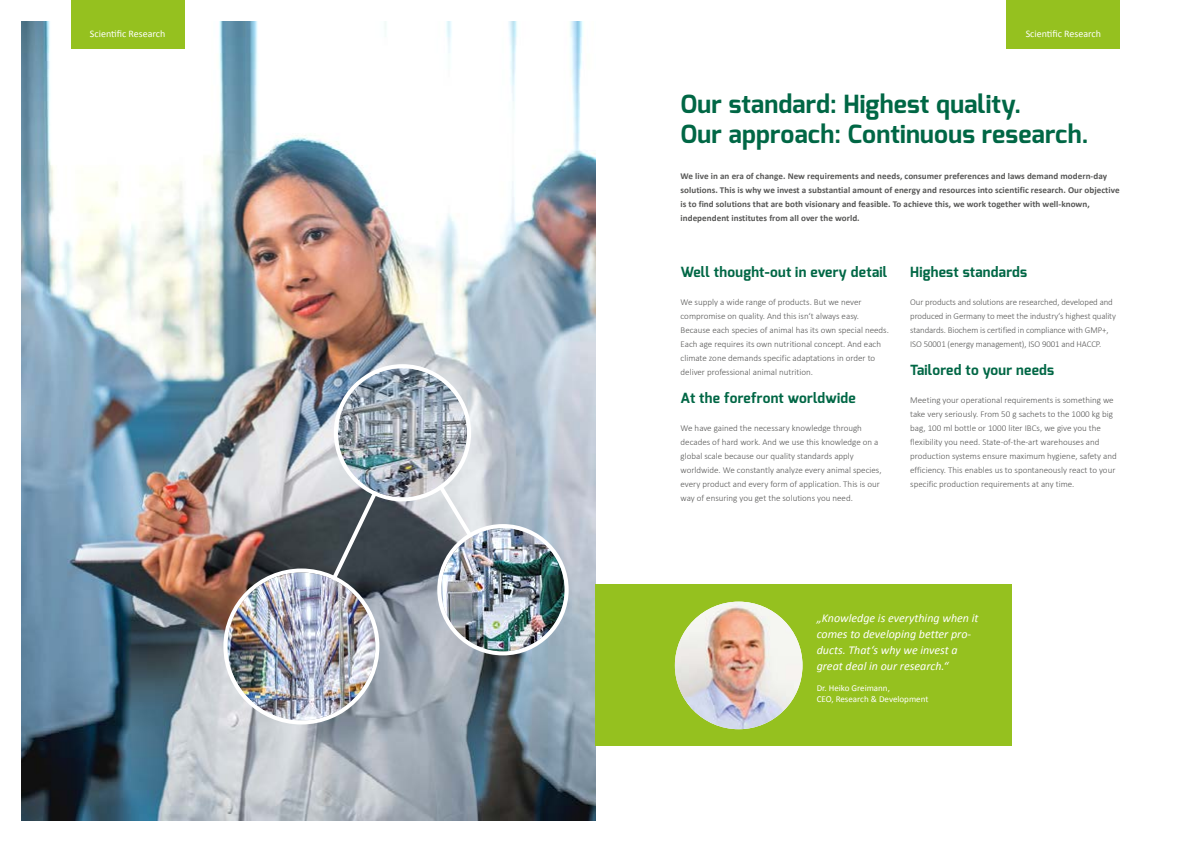
<style>
.page{position:relative;width:1191px;height:842px;background:#fff}
.page>*{position:absolute;margin:0;border:0;box-sizing:border-box;transform-origin:0 0}
.t1{font:700 25px/30px "Exo";letter-spacing:.01em;color:#006745}
.t2{font:700 14px "Exo";letter-spacing:.02em;color:#006745}
.t3{font:italic 12px/16px "Calibri";color:#fff}
.t4{font:10px "Calibri";color:#fff}
.t5{font:300 9px/14px "Calibri";color:#575756}
.t6{font:700 9px/14px "Calibri";letter-spacing:.005em;color:#575756}
.t7{font:9px/11px "Calibri";color:#fff}
</style>
<div class="page">
<img style="left:21px;top:22px;width:574px;height:799px">
<div style="left:1006px;top:0;width:114px;height:48px;background:#95c11f"></div>
<div style="left:71px;top:0;width:113px;height:48px;background:#95c11f"></div>
<svg style="left:296px;top:418px;width:212px;height:234px"></svg>
<img style="left:338px;top:368px;width:129px;height:129px;border-radius:65px">
<div style="left:334px;top:364px;width:137px;height:137px;border:4px solid #fff;border-radius:50%"></div>
<img style="left:227px;top:572px;width:148px;height:148px;border-radius:74px">
<div style="left:223px;top:568px;width:156px;height:156px;border:4px solid #fff;border-radius:50%"></div>
<div style="left:595px;top:584px;width:417px;height:162px;background:#95c11f"></div>
<img style="left:675px;top:602px;width:127px;height:127px;border-radius:64px">
<img style="left:441px;top:528px;width:123px;height:123px;border-radius:62px">
<div style="left:437px;top:524px;width:131px;height:131px;border:4px solid #fff;border-radius:50%"></div>
<p class="t4" style="left:90px;top:27px;width:77px">Scientific Research</p>
<p class="t4" style="left:1025px;top:27px;width:77px">Scientific Research</p>
<h1 class="t1" style="left:680px;top:89px;width:409px">Our standard: Highest quality.<br>Our approach: Continuous research.</h1>
<p class="t6" style="left:680px;top:169px;width:440px">We live in an era of change. New requirements and needs, consumer preferences and laws demand modern-day solutions. This is why we invest a substantial amount of energy and resources into scientific research. Our objective is to find solutions that are both visionary and feasible. To achieve this, we work together with well-known, independent institutes from all over the world.</p>
<h2 class="t2" style="left:680px;top:263px;width:208px">Well thought-out in every detail</h2>
<p class="t5" style="left:680px;top:295px;width:210px">We supply a wide range of products. But we never compromise on quality. And this isn‘t always easy.<br>Because each species of animal has its own special needs.<br>Each age requires its own nutritional concept. And each climate zone demands specific adaptations in order to deliver professional animal nutrition.</p>
<h2 class="t2" style="left:680px;top:389px;width:177px">At the forefront worldwide</h2>
<p class="t5" style="left:680px;top:421px;width:202px">We have gained the necessary knowledge through decades of hard work. And we use this knowledge on a global scale because our quality standards apply worldwide. We constantly analyze every animal species, every product and every form of application. This is our way of ensuring you get the solutions you need.</p>
<h2 class="t2" style="left:910px;top:263px;width:118px">Highest standards</h2>
<p class="t5" style="left:910px;top:295px;width:207px">Our products and solutions are researched, developed and produced in Germany to meet the industry‘s highest quality standards. Biochem is certified in compliance with GMP+, ISO 50001 (energy management), ISO 9001 and HACCP.</p>
<h2 class="t2" style="left:910px;top:361px;width:145px">Tailored to your needs</h2>
<p class="t5" style="left:910px;top:393px;width:208px">Meeting your operational requirements is something we take very seriously. From 50 g sachets to the 1000 kg big bag, 100 ml bottle or 1000 liter IBCs, we give you the flexibility you need. State-of-the-art warehouses and production systems ensure maximum hygiene, safety and efficiency. This enables us to spontaneously react to your specific production requirements at any time.</p>
<h3 class="t3" style="left:816px;top:610px;width:163px">„Knowledge is everything when it comes to developing better pro&shy;ducts. That‘s why we invest a great deal in our research.“</h3>
<p class="t7" style="left:816px;top:682px;width:113px">Dr. Heiko Greimann,<br>CEO, Research &amp; Development</p>
</div>
